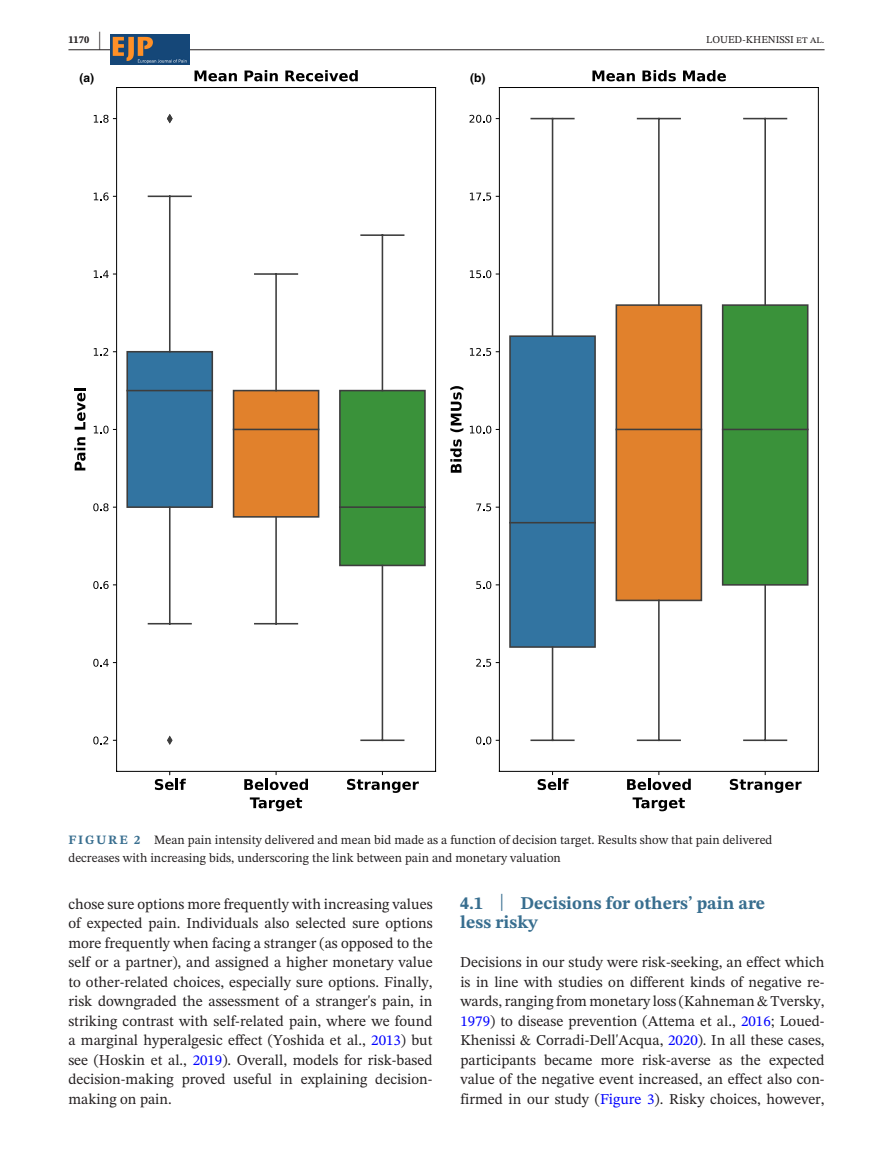
<style>
.page{position:relative;width:893px;height:1174px;background:#fff}
.page>*{position:absolute;margin:0;border:0;box-sizing:border-box;transform-origin:0 0}
.t1{font:700 18px/19.5px "STIX Two Text";color:#386e8f}
.t2{font:15px/19.5px "STIX Two Text";color:#231f20;text-align:justify}
.t3{font:12.75px/18px "STIX Two Text";color:#231f20}
.t4{font:700 12px "Helvetica";color:#000}
.t5{font:10.5px "STIX Two Text";color:#231f20}
.t6{font:700 10.5px "STIX Two Text";color:#231f20}
.s1{font-size:21px}
.s2{font-weight:700;color:#386e8f}
.s3{color:#00f}
.s4{font-weight:400;font-size:23.7px}
</style>
<div class="page">
<hr style="left:68px;top:49px;width:756px;height:1px;background:#231f20">
<img style="left:111px;top:35px;width:79px;height:30px">
<div style="left:126px;top:351px;width:87px;height:157px;background:#3274a1;border:2px solid #3d3d3d"></div>
<div style="left:233px;top:390px;width:86px;height:127px;background:#e1812c;border:2px solid #3d3d3d"></div>
<div style="left:339px;top:390px;width:87px;height:176px;background:#3a923a;border:2px solid #3d3d3d"></div>
<svg style="left:155px;top:772px;width:31px;height:18px"></svg>
<svg style="left:244px;top:772px;width:64px;height:18px"></svg>
<svg style="left:347px;top:772px;width:72px;height:21px"></svg>
<svg style="left:250px;top:797px;width:52px;height:14px"></svg>
<svg style="left:93px;top:736px;width:23px;height:8px"></svg>
<svg style="left:93px;top:659px;width:23px;height:7px"></svg>
<svg style="left:93px;top:581px;width:23px;height:8px"></svg>
<svg style="left:93px;top:503px;width:23px;height:8px"></svg>
<svg style="left:94px;top:425px;width:22px;height:8px"></svg>
<svg style="left:94px;top:348px;width:22px;height:8px"></svg>
<svg style="left:94px;top:270px;width:22px;height:8px"></svg>
<svg style="left:94px;top:192px;width:22px;height:8px"></svg>
<svg style="left:94px;top:115px;width:22px;height:8px"></svg>
<svg style="left:74px;top:437px;width:12px;height:33px"></svg>
<svg style="left:74px;top:388px;width:12px;height:41px"></svg>
<hr style="left:169px;top:507px;width:2px;height:116px;background:#3d3d3d">
<hr style="left:169px;top:196px;width:2px;height:156px;background:#3d3d3d">
<hr style="left:148px;top:623px;width:43px;height:1px;background:#3d3d3d">
<hr style="left:148px;top:195px;width:43px;height:2px;background:#3d3d3d">
<svg style="left:167px;top:735px;width:6px;height:10px"></svg>
<svg style="left:167px;top:114px;width:6px;height:10px"></svg>
<hr style="left:275px;top:517px;width:2px;height:106px;background:#3d3d3d">
<hr style="left:275px;top:274px;width:2px;height:116px;background:#3d3d3d">
<hr style="left:255px;top:623px;width:42px;height:1px;background:#3d3d3d">
<hr style="left:255px;top:273px;width:42px;height:2px;background:#3d3d3d">
<hr style="left:382px;top:565px;width:1px;height:175px;background:#3d3d3d">
<hr style="left:382px;top:235px;width:1px;height:155px;background:#3d3d3d">
<hr style="left:361px;top:739px;width:43px;height:2px;background:#3d3d3d">
<hr style="left:361px;top:234px;width:43px;height:2px;background:#3d3d3d">
<hr style="left:127px;top:390px;width:85px;height:1px;background:#3d3d3d">
<hr style="left:234px;top:428px;width:85px;height:2px;background:#3d3d3d">
<hr style="left:340px;top:506px;width:85px;height:2px;background:#3d3d3d">
<hr style="left:116px;top:87px;width:1px;height:684px;background:#000">
<hr style="left:435px;top:87px;width:1px;height:684px;background:#000">
<hr style="left:117px;top:771px;width:319px;height:1px;background:#000">
<hr style="left:117px;top:87px;width:319px;height:1px;background:#000">
<svg style="left:195px;top:71px;width:42px;height:10px"></svg>
<svg style="left:245px;top:70px;width:33px;height:11px"></svg>
<svg style="left:285px;top:70px;width:73px;height:11px"></svg>
<div style="left:509px;top:335px;width:87px;height:313px;background:#3274a1;border:2px solid #3d3d3d"></div>
<div style="left:616px;top:304px;width:86px;height:297px;background:#e1812c;border:2px solid #3d3d3d"></div>
<div style="left:722px;top:304px;width:86px;height:281px;background:#3a923a;border:2px solid #3d3d3d"></div>
<svg style="left:538px;top:772px;width:31px;height:18px"></svg>
<svg style="left:627px;top:772px;width:64px;height:18px"></svg>
<svg style="left:730px;top:772px;width:72px;height:21px"></svg>
<svg style="left:633px;top:797px;width:52px;height:14px"></svg>
<svg style="left:476px;top:736px;width:23px;height:8px"></svg>
<svg style="left:476px;top:659px;width:23px;height:7px"></svg>
<svg style="left:476px;top:581px;width:23px;height:8px"></svg>
<svg style="left:476px;top:503px;width:23px;height:8px"></svg>
<svg style="left:470px;top:425px;width:29px;height:8px"></svg>
<svg style="left:470px;top:348px;width:29px;height:8px"></svg>
<svg style="left:470px;top:270px;width:29px;height:8px"></svg>
<svg style="left:470px;top:193px;width:29px;height:7px"></svg>
<svg style="left:469px;top:115px;width:30px;height:8px"></svg>
<svg style="left:450px;top:439px;width:12px;height:34px"></svg>
<svg style="left:450px;top:386px;width:13px;height:46px"></svg>
<hr style="left:552px;top:647px;width:1px;height:93px;background:#3d3d3d">
<hr style="left:552px;top:119px;width:1px;height:217px;background:#3d3d3d">
<hr style="left:531px;top:739px;width:43px;height:2px;background:#3d3d3d">
<hr style="left:531px;top:118px;width:43px;height:1px;background:#3d3d3d">
<hr style="left:658px;top:600px;width:2px;height:140px;background:#3d3d3d">
<hr style="left:658px;top:119px;width:2px;height:186px;background:#3d3d3d">
<hr style="left:638px;top:739px;width:42px;height:2px;background:#3d3d3d">
<hr style="left:638px;top:118px;width:42px;height:1px;background:#3d3d3d">
<hr style="left:764px;top:585px;width:2px;height:155px;background:#3d3d3d">
<hr style="left:764px;top:119px;width:2px;height:186px;background:#3d3d3d">
<hr style="left:744px;top:739px;width:42px;height:2px;background:#3d3d3d">
<hr style="left:744px;top:118px;width:42px;height:1px;background:#3d3d3d">
<hr style="left:510px;top:522px;width:85px;height:1px;background:#3d3d3d">
<hr style="left:616px;top:428px;width:85px;height:2px;background:#3d3d3d">
<hr style="left:723px;top:428px;width:85px;height:2px;background:#3d3d3d">
<hr style="left:499px;top:87px;width:1px;height:684px;background:#000">
<hr style="left:818px;top:87px;width:1px;height:684px;background:#000">
<hr style="left:499px;top:771px;width:319px;height:1px;background:#000">
<hr style="left:499px;top:87px;width:319px;height:1px;background:#000">
<svg style="left:592px;top:71px;width:43px;height:10px"></svg>
<svg style="left:642px;top:70px;width:34px;height:11px"></svg>
<svg style="left:683px;top:70px;width:43px;height:11px"></svg>
<p class="t6" style="left:68px;top:32px;width:34px">1170 <span class="s1">|</span></p>
<p class="t5" style="left:706px;top:32px;width:120px">LOUED--KHENISSI et al.</p>
<p class="t4" style="left:79px;top:70px;width:16px">(a)</p>
<p class="t4" style="left:470px;top:70px;width:17px">(b)</p>
<p class="t3" style="left:68px;top:830px;width:705px"><span class="s2">FIGURE 2</span> Mean pain intensity delivered and mean bid made as a function of decision target. Results show that pain delivered decreases with increasing bids, underscoring the link between pain and monetary valuation</p>
<p class="t2" style="left:68px;top:894px;width:366px">chose sure options more frequently with increasing values of expected pain. Individuals also selected sure options more frequently when facing a stranger (as opposed to the self or a partner), and assigned a higher monetary value to other-related choices, especially sure options. Finally, risk downgraded the assessment of a stranger's pain, in striking contrast with self-related pain, where we found a marginal hyperalgesic effect (Yoshida et al., <span class="s3">2013</span>) but see (Hoskin et al., <span class="s3">2019</span>). Overall, models for risk-based decision-making proved useful in explaining decision&shy;making on pain.</p>
<p class="t1" style="left:460px;top:893px;width:306px">4.1 <span class="s4">|</span> Decisions for others’ pain are less risky</p>
<p class="t2" style="left:460px;top:952px;width:366px">Decisions in our study were risk-seeking, an effect which is in line with studies on different kinds of negative re&shy;wards, ranging from monetary loss (Kahneman &amp; Tversky, <span class="s3">1979</span>) to disease prevention (Attema et al., <span class="s3">2016</span>; Loued-Khenissi &amp; Corradi-Dell'Acqua, <span class="s3">2020</span>). In all these cases, participants became more risk-averse as the expected value of the negative event increased, an effect also con&shy;firmed in our study (<span class="s3">Figure 3</span>). Risky choices, however,</p>
</div>
